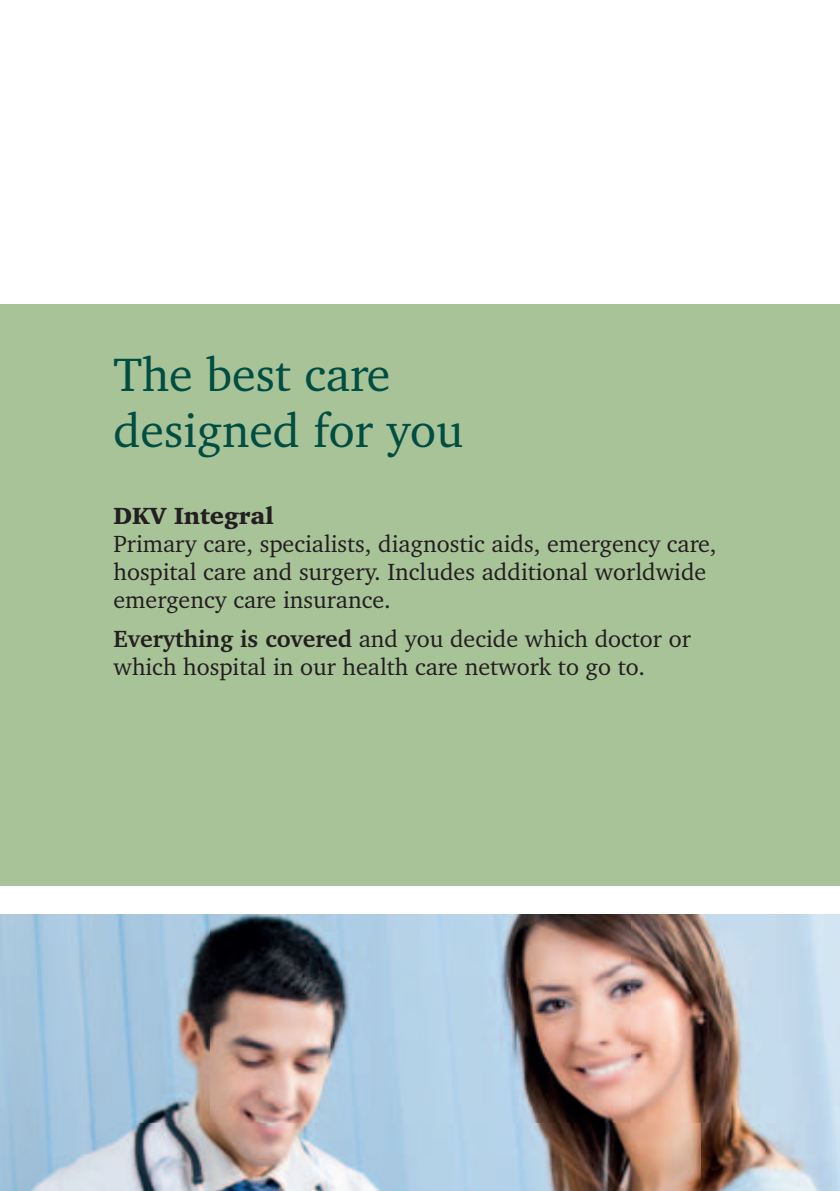
<style>
.page{position:relative;width:840px;height:1191px;background:#fff}
.page>*{position:absolute;margin:0;border:0;box-sizing:border-box;transform-origin:0 0}
.t1{font:48px/56px "Charter IT Cby BT";color:#004d42}
.t2{font:24px/28px "Charter IT Cby BT";color:#231f20}
.t3{font:900 24px "Charter IT Cby BT";color:#231f20}
.s1{font-weight:700}
</style>
<div class="page">
<div style="left:0;top:304px;width:839px;height:582px;background:#a9c399"></div>
<img style="left:0;top:914px;width:839px;height:277px">
<h1 class="t1" style="left:113px;top:350px;width:351px">The best care designed for you</h1>
<h4 class="t3" style="left:113px;top:505px;width:162px">DKV Integral</h4>
<p class="t2" style="left:113px;top:531px;width:604px">Primary care, specialists, diagnostic aids, emergency care, hospital care and surgery. Includes additional worldwide emergency care insurance.</p>
<h4 class="t2" style="left:113px;top:627px;width:578px"><span class="s1">Everything is covered</span> and you decide which doctor or which hospital in our health care network to go to.</h4>
</div>
